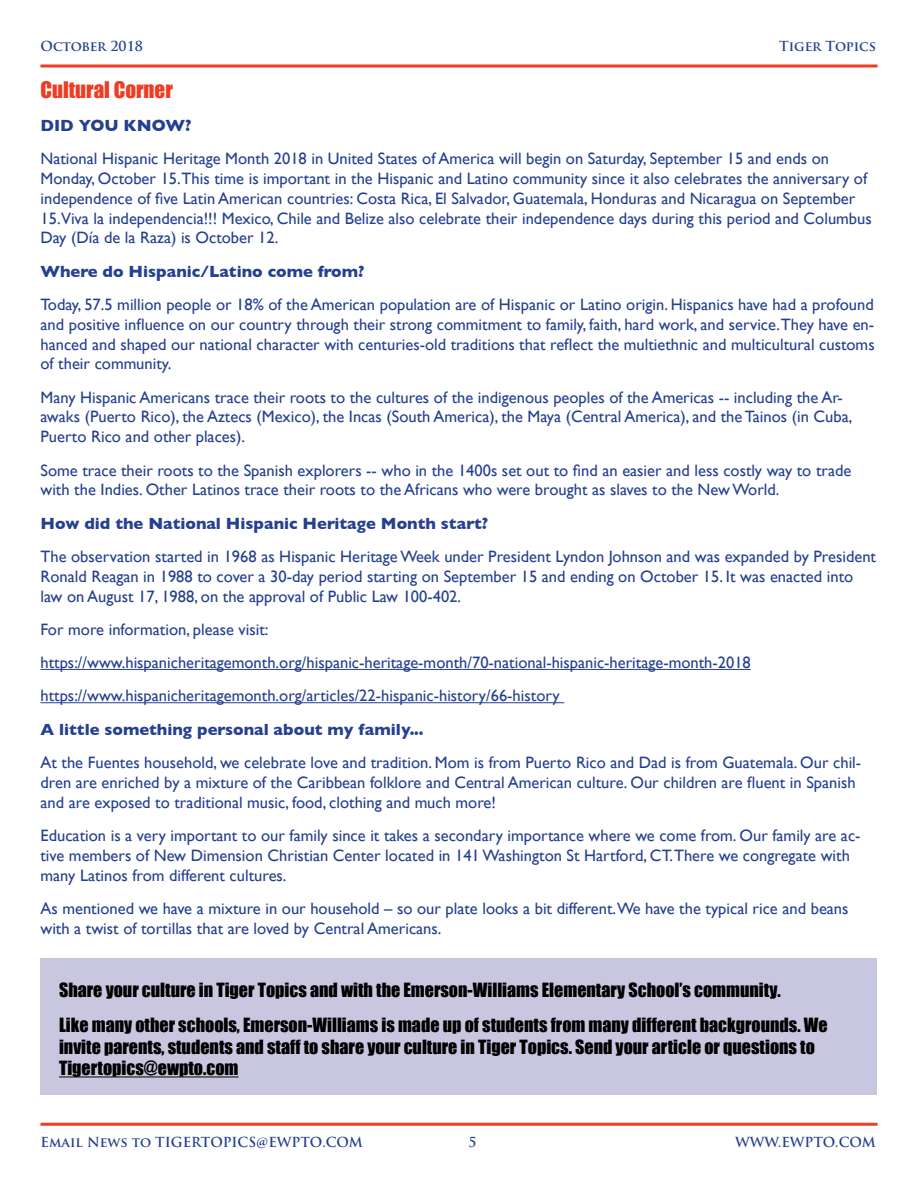
<style>
.page{position:relative;width:918px;height:1188px;background:#fff}
.page>*{position:absolute;margin:0;border:0;box-sizing:border-box;transform-origin:0 0}
.t1{font:21px "Impact";color:#ef3c24}
.t2{font:18px/35.1px "Impact";color:#000}
.t3{font:16.5px/19.8px "Gill Sans";color:#25408f}
.t4{font:700 16.5px "Gill Sans";color:#25408f}
.t5{font:700 13.5px "Trajan Pro";color:#25408f}
</style>
<div class="page">
<hr style="left:40px;top:1123px;width:838px;height:3px;background:#ef3c24">
<svg style="left:40px;top:64px;width:838px;height:4px;background:#f26c5a"></svg>
<hr style="left:40px;top:669px;width:711px;height:1px;background:#25408f">
<hr style="left:40px;top:702px;width:524px;height:1px;background:#25408f">
<div style="left:40px;top:958px;width:838px;height:137px;background:#c8c7df"></div>
<hr style="left:59px;top:1077px;width:179px;height:1px;background:#000">
<p class="t5" style="left:40px;top:37px;width:104px">October 2018</p>
<p class="t5" style="left:779px;top:37px;width:98px">Tiger Topics</p>
<p class="t1" style="left:40px;top:73px;width:134px">Cultural Corner</p>
<p class="t4" style="left:40px;top:116px;width:153px">DID YOU KNOW?</p>
<p class="t3" style="left:40px;top:149px;width:833px">National Hispanic Heritage Month 2018 in United States of America will begin on Saturday, September 15 and ends on Monday, October 15.This time is important in the Hispanic and Latino community since it also celebrates the anniversary of independence of five Latin American countries: Costa Rica, El Salvador, Guatemala, Honduras and Nicaragua on September 15.Viva la independencia!!! Mexico, Chile and Belize also celebrate their independence days during this period and Columbus Day (Día de la Raza) is October 12.</p>
<p class="t4" style="left:40px;top:261px;width:326px">Where do Hispanic/Latino come from?</p>
<p class="t3" style="left:40px;top:294px;width:836px;text-align:justify">Today, 57.5 million people or 18% of the American population are of Hispanic or Latino origin. Hispanics have had a profound and positive influence on our country through their strong commitment to family, faith, hard work, and service.They have en&shy;hanced and shaped our national character with centuries-old traditions that reflect the multiethnic and multicultural customs of their community.</p>
<p class="t3" style="left:40px;top:387px;width:813px">Many Hispanic Americans trace their roots to the cultures of the indigenous peoples of the Americas -- including the Ar&shy;awaks (Puerto Rico), the Aztecs (Mexico), the Incas (South America), the Maya (Central America), and the Tainos (in Cuba,<br>Puerto Rico and other places).</p>
<p class="t3" style="left:40px;top:460px;width:812px">Some trace their roots to the Spanish explorers -- who in the 1400s set out to find an easier and less costly way to trade with the Indies. Other Latinos trace their roots to the Africans who were brought as slaves to the New World.</p>
<p class="t4" style="left:40px;top:513px;width:449px">How did the National Hispanic Heritage Month start?</p>
<p class="t3" style="left:40px;top:546px;width:837px">The observation started in 1968 as Hispanic Heritage Week under President Lyndon Johnson and was expanded by President<br>Ronald Reagan in 1988 to cover a 30-day period starting on September 15 and ending on October 15. It was enacted into law on August 17, 1988, on the approval of Public Law 100-402.</p>
<p class="t3" style="left:40px;top:612px;width:712px;line-height:33.3px">For more information, please visit: https://www.hispanicheritagemonth.org/hispanic-heritage-month/70-national-hispanic-heritage-month-2018 https://www.hispanicheritagemonth.org/articles/22-hispanic-history/66-history</p>
<p class="t4" style="left:40px;top:720px;width:385px">A little something personal about my family...</p>
<p class="t3" style="left:40px;top:752px;width:822px">At the Fuentes household, we celebrate love and tradition. Mom is from Puerto Rico and Dad is from Guatemala. Our chil&shy;dren are enriched by a mixture of the Caribbean folklore and Central American culture. Our children are fluent in Spanish and are exposed to traditional music, food, clothing and much more!</p>
<p class="t3" style="left:40px;top:825px;width:822px">Education is a very important to our family since it takes a secondary importance where we come from. Our family are ac&shy;tive members of New Dimension Christian Center located in 141 Washington St Hartford, CT.There we congregate with many Latinos from different cultures.</p>
<p class="t3" style="left:40px;top:898px;width:810px">As mentioned we have a mixture in our household – so our plate looks a bit different.We have the typical rice and beans with a twist of tortillas that are loved by Central Americans.</p>
<p class="t2" style="left:59px;top:972px;width:770px">Share your culture in Tiger Topics and with the Emerson-Williams Elementary School’s community.<br>Like many other schools, Emerson-Williams is made up of students from many different backgrounds. We</p>
<p class="t2" style="left:59px;top:1035px;width:757px;line-height:21.6px">invite parents, students and staff to share your culture in Tiger Topics. Send your article or questions to<br>Tigertopics@ewpto.com</p>
<p class="t5" style="left:40px;top:1134px;width:324px">Email News to TIGERTOPICS@EWPTO.COM</p>
<p class="t5" style="left:468px;top:1134px;width:10px">5</p>
<p class="t5" style="left:735px;top:1134px;width:142px">WWW.EWPTO.COM</p>
</div>
